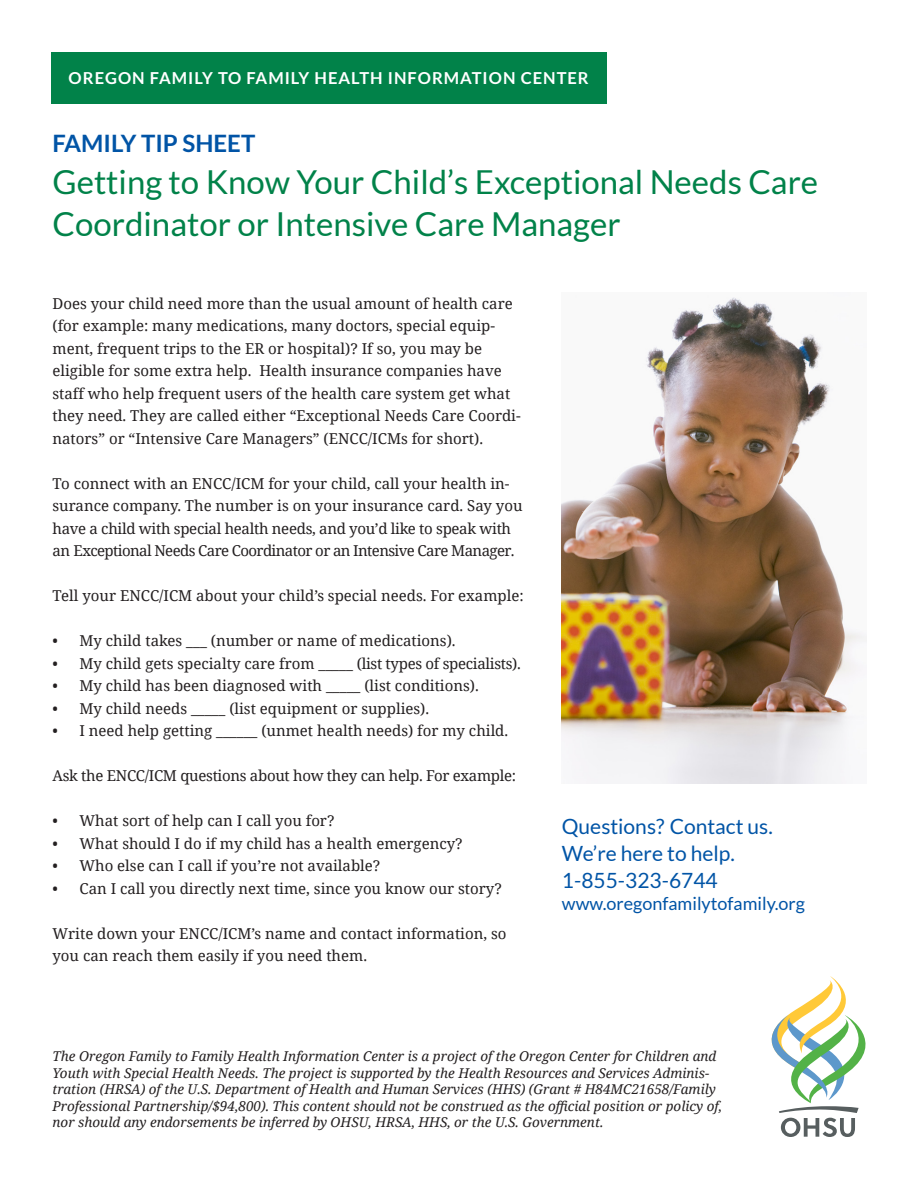
<style>
.page{position:relative;width:918px;height:1188px;background:#fff}
.page>*{position:absolute;margin:0;border:0;box-sizing:border-box;transform-origin:0 0}
.t1{font:33px/42px "Lato";color:#018249}
.t2{font:700 24px "Lato";color:#0154a6}
.t3{font:21px/27px "Lato";color:#0154a6}
.t4{font:18px "Lato";color:#0154a6}
.t5{font:700 16.5px "Lato";letter-spacing:.06em;color:#fff}
.t6{font:15px/22.5px "Noto Serif";color:#231f20}
.t7{font:15px/22.5px "Noto Serif";letter-spacing:-.02em;color:#231f20}
.t8{font:italic 13.5px/16.5px "Noto Serif";color:#231f20}
</style>
<div class="page">
<div style="left:51px;top:52px;width:556px;height:52px;background:#018249"></div>
<img style="left:562px;top:297px;width:305px;height:486px">
<svg style="left:772px;top:976px;width:93px;height:161px"></svg>
<p class="t5" style="left:69px;top:69px;width:522px">OREGON FAMILY TO FAMILY HEALTH INFORMATION CENTER</p>
<p class="t2" style="left:52px;top:129px;width:204px">FAMILY TIP SHEET</p>
<p class="t1" style="left:52px;top:161px;width:767px">Getting to Know Your Child’s Exceptional Needs Care<br>Coordinator or Intensive Care Manager</p>
<p class="t6" style="left:52px;top:291px;width:470px">Does your child need more than the usual amount of health care (for example: many medications, many doctors, special equip&shy;ment, frequent trips to the ER or hospital)? If so, you may be eligible for some extra help. Health insurance companies have staff who help frequent users of the health care system get what they need. They are called either “Exceptional Needs Care Coordi&shy;nators” or “Intensive Care Managers” (ENCC/ICMs for short).</p>
<p class="t7" style="left:52px;top:471px;width:472px">To connect with an ENCC/ICM for your child, call your health in&shy;surance company. The number is on your insurance card. Say you have a child with special health needs, and you’d like to speak with an Exceptional Needs Care Coordinator or an Intensive Care Manager.</p>
<p class="t6" style="left:52px;top:584px;width:473px">Tell your ENCC/ICM about your child’s special needs. For example:</p>
<p class="t6" style="left:52px;top:629px;width:405px">• My child takes ___ (number or name of medications).</p>
<p class="t6" style="left:52px;top:651px;width:470px">• My child gets specialty care from _____ (list types of specialists).</p>
<p class="t6" style="left:52px;top:674px;width:428px">• My child has been diagnosed with _____ (list conditions).</p>
<p class="t6" style="left:52px;top:696px;width:378px">• My child needs _____ (list equipment or supplies).</p>
<p class="t6" style="left:52px;top:719px;width:457px">• I need help getting ______ (unmet health needs) for my child.</p>
<p class="t7" style="left:52px;top:764px;width:465px">Ask the ENCC/ICM questions about how they can help. For example:</p>
<p class="t6" style="left:52px;top:809px;width:284px">• What sort of help can I call you for?</p>
<p class="t6" style="left:52px;top:831px;width:412px">• What should I do if my child has a health emergency?</p>
<p class="t6" style="left:52px;top:854px;width:329px">• Who else can I call if you’re not available?</p>
<p class="t6" style="left:52px;top:876px;width:451px">• Can I call you directly next time, since you know our story?</p>
<p class="t6" style="left:52px;top:921px;width:456px">Write down your ENCC/ICM’s name and contact information, so you can reach them easily if you need them.</p>
<p class="t3" style="left:562px;top:813px;width:212px">Questions? Contact us.</p>
<p class="t3" style="left:562px;top:840px;width:174px">We’re here to help.<br>1-855-323-6744</p>
<p class="t4" style="left:562px;top:893px;width:245px">www.oregonfamilytofamily.org</p>
<p class="t8" style="left:52px;top:1048px;width:671px">The Oregon Family to Family Health Information Center is a project of the Oregon Center for Children and Youth with Special Health Needs. The project is supported by the Health Resources and Services Adminis&shy;tration (HRSA) of the U.S. Department of Health and Human Services (HHS) (Grant # H84MC21658/Family Professional Partnership/$94,800). This content should not be construed as the official position or policy of, nor should any endorsements be inferred by OHSU, HRSA, HHS, or the U.S. Government.</p>
</div>
